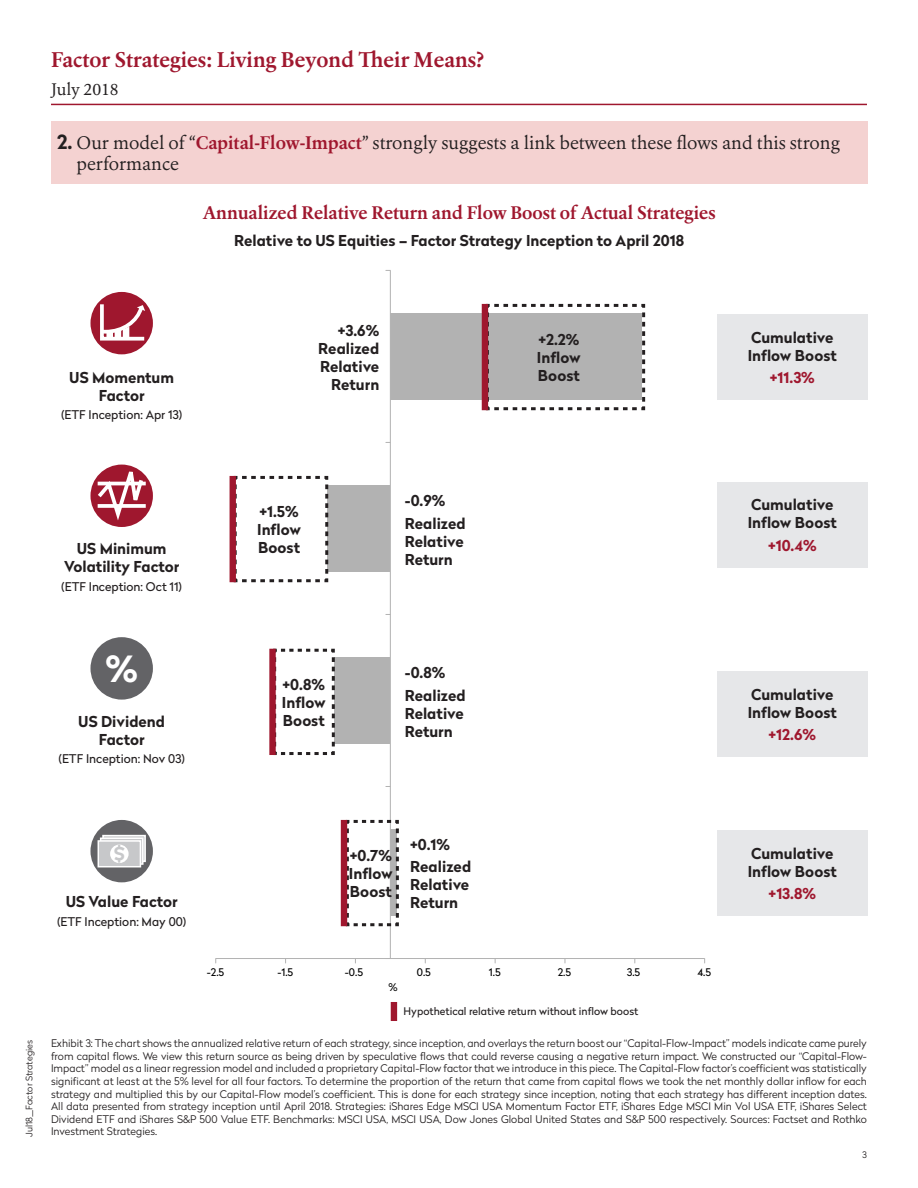
<style>
.page{position:relative;width:918px;height:1188px;background:#fff}
.page>*{position:absolute;margin:0;border:0;box-sizing:border-box;transform-origin:0 0}
.Chart_Heading{font:700 36px "Radikal";color:#fff}
.Header_Title{font:700 21px "Erato";color:#9f172e}
.Bodytext_-_Bullet{font:18px/21.6px "Erato";color:#231f20}
.Chart_Heading-2{font:700 18px "Erato";color:#9f172e}
.Chart_Heading-3{font:700 18px "Radikal";color:#c7c8ca}
.Header_Date{font:16.5px "Erato";color:#231f20}
.Chart_Heading-4{font:700 15px/18px "Radikal";color:#231f20}
.Chart_Heading-5{font:700 15px "Radikal";color:#9f172e}
.Chart_Heading-6{font:12px "Radikal";color:#231f20}
.Footnote_-_Black{font:300 10.5px/12.6px "Radikal";color:#231f20;text-align:justify}
.Chart_Heading-7{font:10.5px "Radikal";color:#231f20}
.t1{font:10.5px "Radikal";color:#000}
.t2{font:300 9px "Radikal";color:#231f20}
.s1{font-family:"Radikal";font-weight:700;font-size:19.5px}
.s2{font-weight:700;color:#9f172e}
</style>
<div class="page">
<hr style="left:51px;top:104px;width:816px;height:1px;background:#9f172e">
<div style="left:51px;top:121px;width:816px;height:63px;background:#f4d2d1"></div>
<div style="left:334px;top:657px;width:56px;height:86px;background:#b2b2b2"></div>
<div style="left:327px;top:485px;width:63px;height:86px;background:#b2b2b2"></div>
<div style="left:390px;top:313px;width:252px;height:86px;background:#b2b2b2"></div>
<hr style="left:390px;top:270px;width:1px;height:689px;background:#b2b2b2">
<hr style="left:216px;top:958px;width:489px;height:1px;background:#b2b2b2">
<div style="left:717px;top:315px;width:150px;height:85px;background:#e6e7e9"></div>
<div style="left:717px;top:482px;width:150px;height:85px;background:#e6e7e9"></div>
<div style="left:717px;top:672px;width:150px;height:85px;background:#e6e7e9"></div>
<div style="left:717px;top:830px;width:150px;height:85px;background:#e6e7e9"></div>
<svg style="left:484px;top:303px;width:162px;height:108px"></svg>
<svg style="left:232px;top:475px;width:98px;height:108px"></svg>
<svg style="left:344px;top:818px;width:55px;height:110px"></svg>
<svg style="left:272px;top:648px;width:64px;height:108px"></svg>
<div style="left:482px;top:304px;width:6px;height:106px;background:#9f172e"></div>
<div style="left:230px;top:476px;width:6px;height:106px;background:#9f172e"></div>
<div style="left:341px;top:820px;width:6px;height:106px;background:#9f172e"></div>
<div style="left:391px;top:1002px;width:6px;height:19px;background:#9f172e"></div>
<svg style="left:269px;top:649px;width:7px;height:106px"></svg>
<svg style="left:89px;top:463px;width:65px;height:66px"></svg>
<div style="left:87px;top:462px;width:69px;height:68px;border:3px solid #fff;border-radius:50%"></div>
<svg style="left:94px;top:462px;width:52px;height:65px"></svg>
<svg style="left:89px;top:818px;width:65px;height:66px;background:#77777a"></svg>
<div style="left:87px;top:817px;width:69px;height:68px;border:3px solid #fff;border-radius:50%"></div>
<svg style="left:102px;top:835px;width:44px;height:27px"></svg>
<svg style="left:100px;top:838px;width:44px;height:27px"></svg>
<div style="left:98px;top:840px;width:43px;height:27px;background:#c7c8ca;border:2px solid #fff"></div>
<div style="left:110px;top:845px;width:19px;height:18px;background:#fff;border-radius:50%"></div>
<svg style="left:89px;top:290px;width:65px;height:66px"></svg>
<div style="left:87px;top:289px;width:69px;height:68px;border:3px solid #fff;border-radius:50%"></div>
<svg style="left:98px;top:301px;width:50px;height:41px"></svg>
<div style="left:89px;top:636px;width:65px;height:65px;background:#636366;border-radius:50%"></div>
<div style="left:87px;top:634px;width:69px;height:69px;border:3px solid #fff;border-radius:50%"></div>
<p class="Header_Title" style="left:51px;top:45px;width:434px">Factor Strategies: Living Beyond Their Means?</p>
<p class="Header_Date" style="left:51px;top:79px;width:69px">July 2018</p>
<p class="Bodytext_-_Bullet" style="left:76px;top:132px;width:765px;text-indent:-19px"><span class="s1">2.</span> Our model of “<span class="s2">Capital-Flow-Impact</span>” strongly suggests a link between these flows and this strong performance</p>
<p class="Chart_Heading-2" style="left:203px;top:201px;width:514px">Annualized Relative Return and Flow Boost of Actual Strategies</p>
<p class="Chart_Heading-4" style="left:234px;top:230px;width:452px">Relative to US Equities – Factor Strategy Inception to April 2018</p>
<p class="Chart_Heading-4" style="left:69px;top:368px;width:106px;text-align:center">US Momentum<br>Factor</p>
<p class="Chart_Heading-6" style="left:61px;top:407px;width:123px">(ETF Inception: Apr 13)</p>
<p class="Chart_Heading-4" style="left:318px;top:321px;width:63px;text-align:right">+3.6%<br>Realized<br>Relative<br>Return</p>
<p class="Chart_Heading-4" style="left:537px;top:329px;width:45px;text-align:justify">+2.2% Inflow Boost</p>
<p class="Chart_Heading-4" style="left:748px;top:327px;width:91px">Cumulative<br>Inflow Boost</p>
<p class="Chart_Heading-5" style="left:770px;top:367px;width:46px">+11.3%</p>
<p class="Chart_Heading-4" style="left:64px;top:539px;width:117px;text-align:center">US Minimum<br>Volatility Factor</p>
<p class="Chart_Heading-6" style="left:61px;top:578px;width:122px">(ETF Inception: Oct 11)</p>
<p class="Chart_Heading" style="left:106px;top:643px;width:34px">%</p>
<p class="Chart_Heading-4" style="left:78px;top:711px;width:88px;text-align:center">US Dividend<br>Factor</p>
<p class="Chart_Heading-6" style="left:59px;top:750px;width:128px">(ETF Inception: Nov 03)</p>
<p class="Chart_Heading-4" style="left:257px;top:501px;width:45px">+1.5%<br>Inflow<br>Boost</p>
<p class="Chart_Heading-4" style="left:282px;top:674px;width:45px;text-align:justify">+0.8% Inflow Boost</p>
<p class="Chart_Heading-4" style="left:405px;top:491px;width:42px">-0.9%</p>
<p class="Chart_Heading-4" style="left:405px;top:513px;width:63px">Realized<br>Relative<br>Return</p>
<p class="Chart_Heading-4" style="left:405px;top:663px;width:42px">-0.8%</p>
<p class="Chart_Heading-4" style="left:405px;top:685px;width:63px">Realized<br>Relative<br>Return</p>
<p class="Chart_Heading-4" style="left:748px;top:495px;width:91px">Cumulative<br>Inflow Boost</p>
<p class="Chart_Heading-5" style="left:768px;top:534px;width:50px">+10.4%</p>
<p class="Chart_Heading-4" style="left:748px;top:685px;width:91px">Cumulative<br>Inflow Boost</p>
<p class="Chart_Heading-5" style="left:769px;top:724px;width:49px">+12.6%</p>
<p class="t2" style="left:23px;top:1137px;width:99px;rotate:-90deg">Jul18_Factor Strategies</p>
<p class="Chart_Heading-3" style="left:125px;top:867px;width:12px;rotate:-180deg">$</p>
<p class="Chart_Heading-4" style="left:66px;top:892px;width:114px">US Value Factor</p>
<p class="Chart_Heading-6" style="left:57px;top:913px;width:131px">(ETF Inception: May 00)</p>
<p class="Chart_Heading-4" style="left:349px;top:845px;width:45px;text-align:justify">+0.7% Inflow Boost</p>
<p class="Chart_Heading-4" style="left:410px;top:834px;width:41px">+0.1%</p>
<p class="Chart_Heading-4" style="left:410px;top:856px;width:63px">Realized<br>Relative<br>Return</p>
<p class="t1" style="left:207px;top:964px;width:19px">-2.5</p>
<p class="t1" style="left:277px;top:964px;width:17px">-1.5</p>
<p class="t1" style="left:345px;top:964px;width:20px">-0.5</p>
<p class="t1" style="left:417px;top:964px;width:16px">0.5</p>
<p class="t1" style="left:489px;top:964px;width:13px">1.5</p>
<p class="t1" style="left:558px;top:964px;width:15px">2.5</p>
<p class="t1" style="left:627px;top:964px;width:15px">3.5</p>
<p class="t1" style="left:697px;top:964px;width:15px">4.5</p>
<p class="t1" style="left:388px;top:979px;width:11px">%</p>
<p class="Chart_Heading-7" style="left:404px;top:1004px;width:236px">Hypothetical relative return without inflow boost</p>
<p class="Chart_Heading-4" style="left:748px;top:843px;width:91px">Cumulative<br>Inflow Boost</p>
<p class="Chart_Heading-5" style="left:769px;top:882px;width:49px">+13.8%</p>
<p class="Footnote_-_Black" style="left:51px;top:1037px;width:818px">Exhibit 3: The chart shows the annualized relative return of each strategy, since inception, and overlays the return boost our “Capital-Flow-Impact” models indicate came purely from capital flows. We view this return source as being driven by speculative flows that could reverse causing a negative return impact. We constructed our “Capital-Flow-Impact” model as a linear regression model and included a proprietary Capital-Flow factor that we introduce in this piece. The Capital-Flow factor’s coefficient was statistically significant at least at the 5% level for all four factors. To determine the proportion of the return that came from capital flows we took the net monthly dollar inflow for each strategy and multiplied this by our Capital-Flow model’s coefficient. This is done for each strategy since inception, noting that each strategy has different inception dates.<br>All data presented from strategy inception until April 2018. Strategies: iShares Edge MSCI USA Momentum Factor ETF, iShares Edge MSCI Min Vol USA ETF, iShares Select Dividend ETF and iShares S&amp;P 500 Value ETF. Benchmarks: MSCI USA, MSCI USA, Dow Jones Global United States and S&amp;P 500 respectively. Sources: Factset and Rothko Investment Strategies.</p>
<p class="t2" style="left:862px;top:1149px;width:6px">3</p>
</div>
